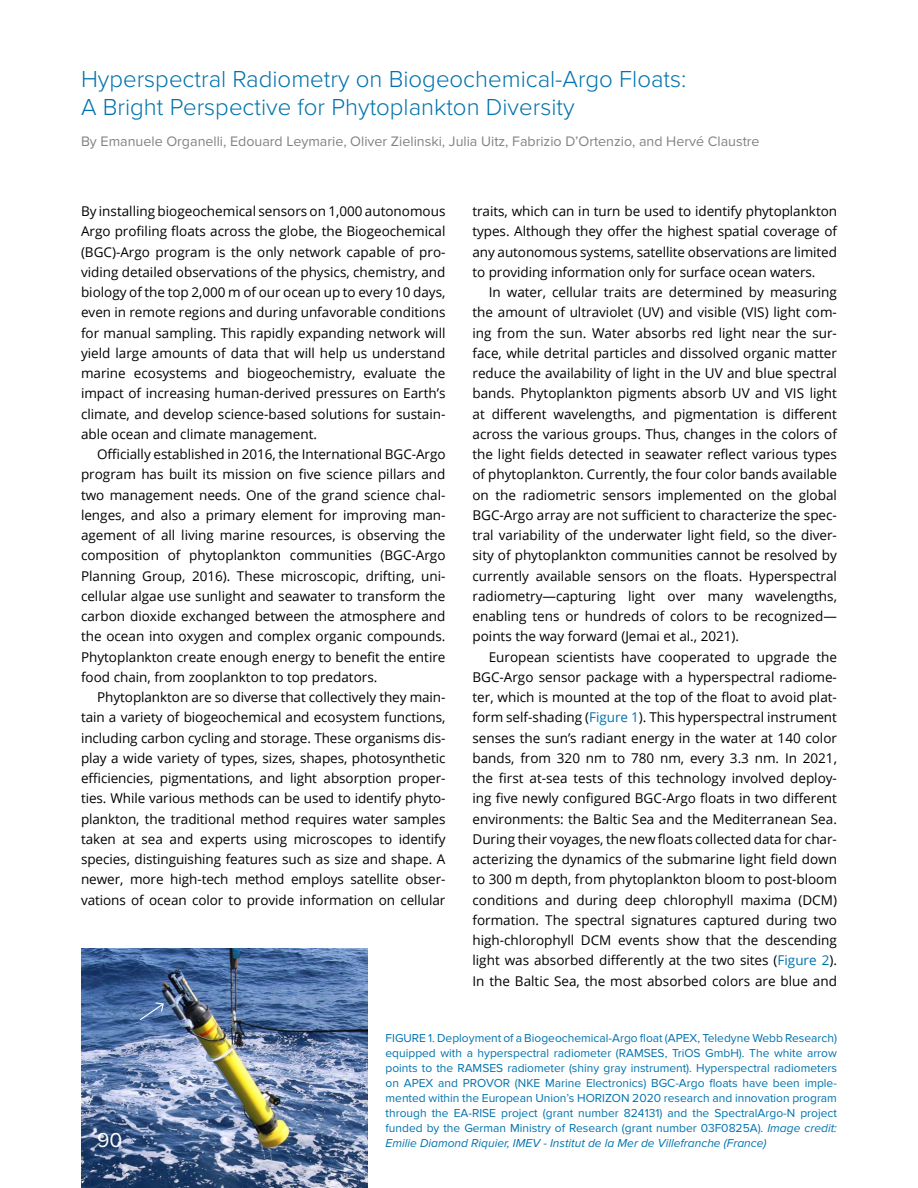
<style>
.page{position:relative;width:918px;height:1188px;background:#fff}
.page>*{position:absolute;margin:0;border:0;box-sizing:border-box;transform-origin:0 0}
.t1{font:300 24px/28.5px "Proxima Nova";color:#0073ae}
.t2{font:21px "Proxima Nova";color:#fff}
.t3{font:14.25px "Proxima Nova";color:#808285}
.t4{font:13.5px/20.2px "Open Sans";color:#000;text-align:justify}
.t5{font:12px/15px "Proxima Nova";color:#0073ae;text-align:justify}
.t6{font:italic 12px "Proxima Nova";color:#0073ae}
.s1{color:#0073ae}
.s2{font-style:italic}
</style>
<div class="page">
<img style="left:81px;top:948px;width:286px;height:240px">
<svg style="left:139px;top:1002px;width:26px;height:19px"></svg>
<h1 class="t1" style="left:81px;top:63px;width:607px">Hyperspectral Radiometry on Biogeochemical-Argo Floats:<br>A Bright Perspective for Phytoplankton Diversity</h1>
<p class="t3" style="left:81px;top:133px;width:680px">By Emanuele Organelli, Edouard Leymarie, Oliver Zielinski, Julia Uitz, Fabrizio D’Ortenzio, and Hervé Claustre</p>
<p class="t4" style="left:81px;top:201px;width:366px">By installing biogeochemical sensors on 1,000 autonomous Argo profiling floats across the globe, the Biogeochemical (BGC)-Argo program is the only network capable of pro&shy;viding detailed observations of the physics, chemistry, and biology of the top 2,000 m of our ocean up to every 10 days, even in remote regions and during unfavorable conditions for manual sampling. This rapidly expanding network will yield large amounts of data that will help us understand marine ecosystems and biogeochemistry, evaluate the impact of increasing human-derived pressures on Earth’s climate, and develop science-based solutions for sustain&shy;able ocean and climate management.</p>
<p class="t4" style="left:81px;top:444px;width:366px;text-indent:16px">Officially established in 2016, the International BGC-Argo program has built its mission on five science pillars and two management needs. One of the grand science chal&shy;lenges, and also a primary element for improving man&shy;agement of all living marine resources, is observing the composition of phytoplankton communities (BGC-Argo Planning Group, 2016). These microscopic, drifting, uni&shy;cellular algae use sunlight and seawater to transform the carbon dioxide exchanged between the atmosphere and the ocean into oxygen and complex organic compounds.<br>Phytoplankton create enough energy to benefit the entire food chain, from zooplankton to top predators.</p>
<p class="t4" style="left:81px;top:687px;width:366px;text-indent:16px">Phytoplankton are so diverse that collectively they main&shy;tain a variety of biogeochemical and ecosystem functions, including carbon cycling and storage. These organisms dis&shy;play a wide variety of types, sizes, shapes, photosynthetic efficiencies, pigmentations, and light absorption proper&shy;ties. While various methods can be used to identify phyto&shy;plankton, the traditional method requires water samples taken at sea and experts using microscopes to identify species, distinguishing features such as size and shape. A newer, more high-tech method employs satellite obser&shy;vations of ocean color to provide information on cellular</p>
<p class="t4" style="left:472px;top:201px;width:366px">traits, which can in turn be used to identify phytoplankton types. Although they offer the highest spatial coverage of any autonomous systems, satellite observations are limited to providing information only for surface ocean waters.</p>
<p class="t4" style="left:472px;top:282px;width:366px;text-indent:16px">In water, cellular traits are determined by measuring the amount of ultraviolet (UV) and visible (VIS) light com&shy;ing from the sun. Water absorbs red light near the sur&shy;face, while detrital particles and dissolved organic matter reduce the availability of light in the UV and blue spectral bands. Phytoplankton pigments absorb UV and VIS light at different wavelengths, and pigmentation is different across the various groups. Thus, changes in the colors of the light fields detected in seawater reflect various types of phytoplankton. Currently, the four color bands available on the radiometric sensors implemented on the global BGC-Argo array are not sufficient to characterize the spec&shy;tral variability of the underwater light field, so the diver&shy;sity of phytoplankton communities cannot be resolved by currently available sensors on the floats. Hyperspectral radiometry—capturing light over many wavelengths, enabling tens or hundreds of colors to be recognized— points the way forward (Jemai et al., 2021).</p>
<p class="t4" style="left:472px;top:646px;width:366px;text-indent:16px">European scientists have cooperated to upgrade the BGC-Argo sensor package with a hyperspectral radiome&shy;ter, which is mounted at the top of the float to avoid plat&shy;form self-shading (<span class="s1">Figure 1</span>). This hyperspectral instrument senses the sun’s radiant energy in the water at 140 color bands, from 320 nm to 780 nm, every 3.3 nm. In 2021, the first at-sea tests of this technology involved deploy&shy;ing five newly configured BGC-Argo floats in two different environments: the Baltic Sea and the Mediterranean Sea.<br>During their voyages, the new floats collected data for char&shy;acterizing the dynamics of the submarine light field down to 300 m depth, from phytoplankton bloom to post-bloom conditions and during deep chlorophyll maxima (DCM) formation. The spectral signatures captured during two high-chlorophyll DCM events show that the descending light was absorbed differently at the two sites (<span class="s1">Figure 2</span>).<br>In the Baltic Sea, the most absorbed colors are blue and</p>
<p class="t5" style="left:386px;top:1031px;width:453px">FIGURE 1. Deployment of a Biogeochemical-Argo float (APEX, Teledyne Webb Research) equipped with a hyperspectral radiometer (RAMSES, TriOS GmbH). The white arrow points to the RAMSES radiometer (shiny gray instrument). Hyperspectral radiometers on APEX and PROVOR (NKE Marine Electronics) BGC-Argo floats have been imple&shy;mented within the European Union’s HORIZON 2020 research and innovation program through the EA-RISE project (grant number 824131) and the SpectralArgo-N project funded by the German Ministry of Research (grant number 03F0825A). <span class="s2">Image credit:</span></p>
<h2 class="t2" style="left:97px;top:1128px;width:27px">90</h2>
<p class="t6" style="left:386px;top:1136px;width:383px">Emilie Diamond Riquier, IMEV - Institut de la Mer de Villefranche (France)</p>
</div>
